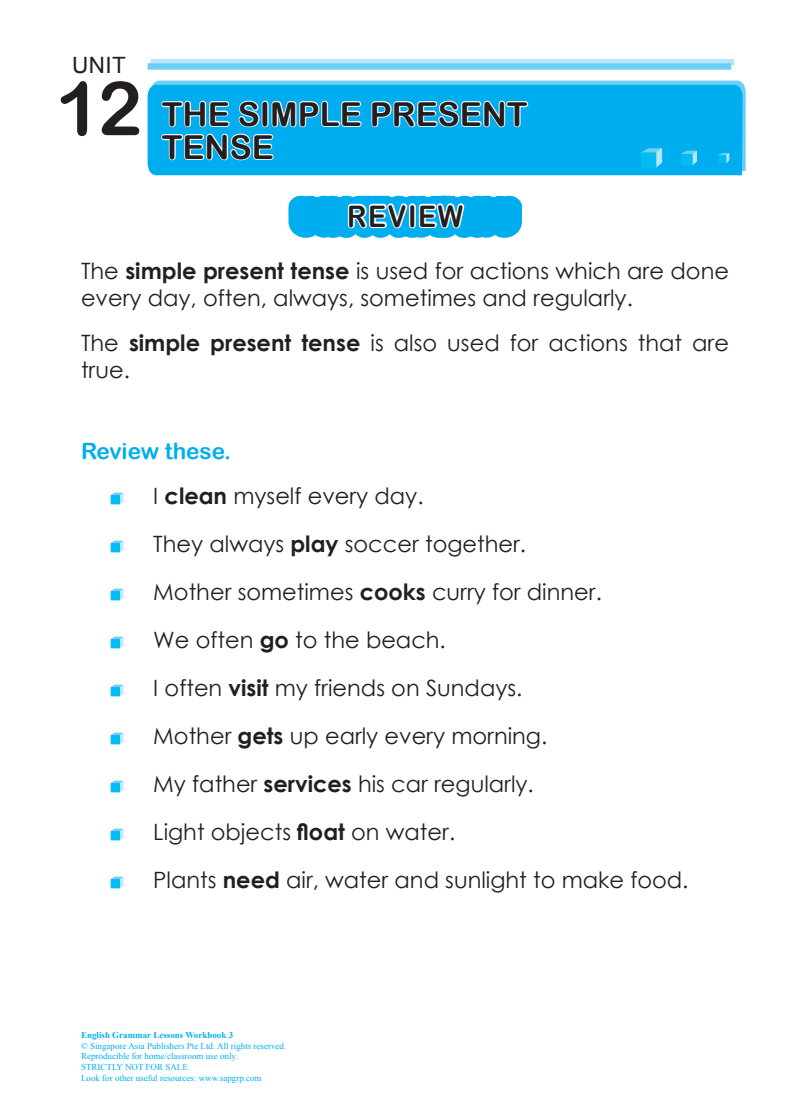
<style>
.page{position:relative;width:810px;height:1107px;background:#fff}
.page>*{position:absolute;margin:0;border:0;box-sizing:border-box;transform-origin:0 0}
.t1{font:75px "Arial Rounded MT Bold";color:#231f20}
.t2{font:33px/33px "Arial Rounded MT Bold";color:#231f20}
.t3{font:29.7px "Arial Rounded MT Bold";letter-spacing:.06em;color:#231f20;scale:.91 1}
.t4{font:22.5px/48px "Century Gothic";color:#231f20}
.t5{font:22.5px "Arial Rounded MT Bold";color:#00aeef}
.t6{font:22.5px "Arial";color:#231f20}
.t7{font:9px/10.8px "Times New Roman";color:#00aeef}
.t8{font:700 9px "Times New Roman";color:#00aeef}
.s1{font-weight:700}
</style>
<div class="page">
<svg style="left:110px;top:492px;width:14px;height:13px"></svg>
<div style="left:111px;top:495px;width:9px;height:9px;background:#01bdf2;border:1px solid #01bdf2"></div>
<svg style="left:110px;top:540px;width:14px;height:13px"></svg>
<div style="left:111px;top:543px;width:9px;height:9px;background:#01bdf2;border:1px solid #01bdf2"></div>
<svg style="left:110px;top:588px;width:14px;height:13px"></svg>
<div style="left:111px;top:591px;width:9px;height:9px;background:#01bdf2;border:1px solid #01bdf2"></div>
<svg style="left:110px;top:636px;width:14px;height:13px"></svg>
<div style="left:111px;top:639px;width:9px;height:9px;background:#01bdf2;border:1px solid #01bdf2"></div>
<svg style="left:110px;top:684px;width:14px;height:13px"></svg>
<div style="left:111px;top:687px;width:9px;height:9px;background:#01bdf2;border:1px solid #01bdf2"></div>
<svg style="left:110px;top:732px;width:14px;height:13px"></svg>
<div style="left:111px;top:735px;width:9px;height:9px;background:#01bdf2;border:1px solid #01bdf2"></div>
<svg style="left:110px;top:780px;width:14px;height:13px"></svg>
<div style="left:111px;top:783px;width:9px;height:9px;background:#01bdf2;border:1px solid #01bdf2"></div>
<svg style="left:110px;top:828px;width:14px;height:13px"></svg>
<div style="left:111px;top:831px;width:9px;height:9px;background:#01bdf2;border:1px solid #01bdf2"></div>
<svg style="left:110px;top:876px;width:14px;height:13px"></svg>
<div style="left:111px;top:879px;width:9px;height:9px;background:#01bdf2;border:1px solid #01bdf2"></div>
<svg style="left:153px;top:80px;width:593px;height:91px;background:#80d5f7"></svg>
<div style="left:147px;top:84px;width:596px;height:92px;background:#00aeef"></div>
<div style="left:151px;top:59px;width:583px;height:6px;background:#b9e5fa"></div>
<svg style="left:148px;top:63px;width:583px;height:7px;background:#75d2f6"></svg>
<svg style="left:370px;top:99px;width:160px;height:30px"></svg>
<svg style="left:160px;top:90px;width:203px;height:72px;background:#3ac0f2"></svg>
<svg style="left:639px;top:148px;width:25px;height:21px"></svg>
<div style="left:641px;top:153px;width:15px;height:15px;background:#01bdf2"></div>
<svg style="left:679px;top:150px;width:20px;height:16px"></svg>
<div style="left:681px;top:154px;width:12px;height:11px;background:#01bdf2;border:1px solid #01bdf2"></div>
<svg style="left:716px;top:152px;width:15px;height:12px"></svg>
<div style="left:719px;top:155px;width:7px;height:8px;background:#01bdf2"></div>
<svg style="left:288px;top:195px;width:234px;height:43px"></svg>
<p class="t6" style="left:72px;top:51px;width:55px">UNIT</p>
<h1 class="t1" style="left:56px;top:64px;width:88px">12</h1>
<h2 class="t2" style="left:162px;top:97px;width:367px">THE SIMPLE PRESENT<br>TENSE</h2>
<h3 class="t3" style="left:347px;top:198px;width:129px">REVIEW</h3>
<p class="t4" style="left:81px;top:257px;width:650px;line-height:27px">The <span class="s1">simple present tense</span> is used for actions which are done every day, often, always, sometimes and regularly.</p>
<p class="t4" style="left:81px;top:329px;width:650px;line-height:27px">The <span class="s1">simple present tense</span> is also used for actions that are true.</p>
<p class="t5" style="left:81px;top:438px;width:152px">Review these.</p>
<p class="t4" style="left:153px;top:472px;width:537px">I <span class="s1">clean</span> myself every day.<br>They always <span class="s1">play</span> soccer together.<br>Mother sometimes <span class="s1">cooks</span> curry for dinner.<br>We often <span class="s1">go</span> to the beach.<br>I often <span class="s1">visit</span> my friends on Sundays.<br>Mother <span class="s1">gets</span> up early every morning.<br>My father <span class="s1">services</span> his car regularly.<br>Light objects <span class="s1">float</span> on water.<br>Plants <span class="s1">need</span> air, water and sunlight to make food.</p>
<p class="t8" style="left:81px;top:1029px;width:154px">English Grammar Lessons Workbook 3</p>
<p class="t7" style="left:81px;top:1040px;width:207px">© Singapore Asia Publishers Pte Ltd. All rights reserved.<br>Reproducible for home/classroom use only.<br>STRICTLY NOT FOR SALE.<br>Look for other useful resources: www.sapgrp.com</p>
</div>
